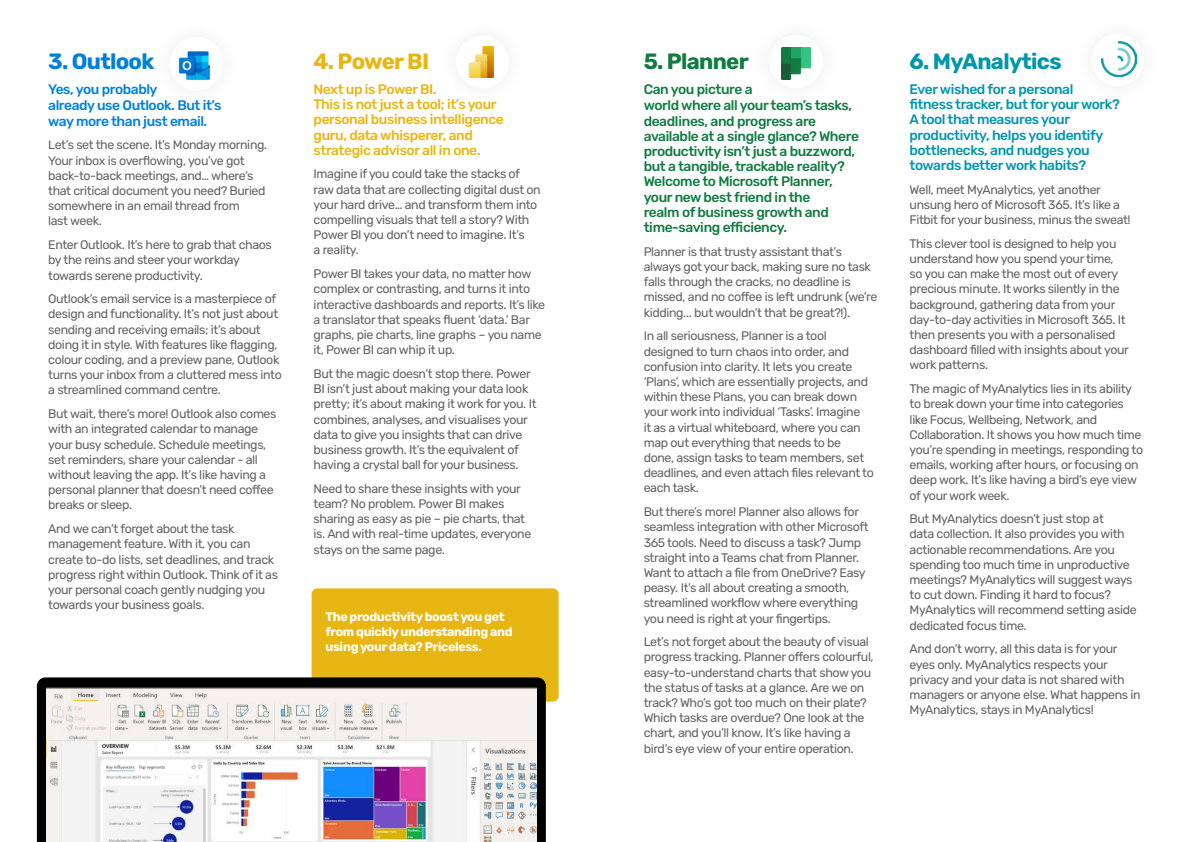
<style>
.page{position:relative;width:1191px;height:842px;background:#fff}
.page>*{position:absolute;margin:0;border:0;box-sizing:border-box;transform-origin:0 0}
.t1{font:700 22.1px "Rubik";letter-spacing:-.03em;color:#0097ab}
.t2{font:700 22.1px "Rubik";letter-spacing:-.035em;color:#e8b613}
.t3{font:700 22.1px "Rubik";letter-spacing:-.03em;color:#0080db}
.t4{font:700 22.1px "Rubik";letter-spacing:-.03em;color:#107c41}
.t5{font:500 13.8px/15.2px "Rubik";letter-spacing:-.03em;color:#107c41}
.t6{font:500 13.8px/15.2px "Rubik";letter-spacing:-.03em;color:#0097ab}
.t7{font:500 13.8px/15.2px "Rubik";letter-spacing:-.03em;color:#e8b613}
.t8{font:500 13.8px/16.6px "Rubik";letter-spacing:-.03em;color:#0080db}
.t9{font:12.4px/15.2px "Rubik";letter-spacing:-.03em;color:#646363}
.t10{font:700 12.4px/15.2px "Rubik";letter-spacing:-.03em;color:#fff}
</style>
<div class="page">
<div style="left:311px;top:588px;width:247px;height:114px;background:#e8b613;border-radius:6px"></div>
<svg style="left:37px;top:677px;width:509px;height:165px;background:#0c0c09"></svg>
<img style="left:781px;top:47px;width:29px;height:32px">
<img style="left:178px;top:51px;width:33px;height:28px">
<img style="left:468px;top:46px;width:27px;height:32px">
<img style="left:1101px;top:42px;width:35px;height:35px">
<img style="left:46px;top:687px;width:490px;height:155px">
<h1 class="t3" style="left:48px;top:49px;width:108px">3. Outlook</h1>
<p class="t8" style="left:48px;top:81px;width:175px">Yes, you probably<br>already use Outlook. But it’s</p>
<p class="t8" style="left:48px;top:113px;width:161px">way more than just email.</p>
<p class="t9" style="left:48px;top:138px;width:221px">Let’s set the scene. It’s Monday morning.<br>Your inbox is overflowing, you’ve got back-to-back meetings, and… where’s that critical document you need? Buried somewhere in an email thread from<br>last week.</p>
<p class="t9" style="left:48px;top:238px;width:225px">Enter Outlook. It’s here to grab that chaos by the reins and steer your workday towards serene productivity.</p>
<p class="t9" style="left:48px;top:292px;width:235px">Outlook’s email service is a masterpiece of design and functionality. It’s not just about sending and receiving emails; it’s about doing it in style. With features like flagging, colour coding, and a preview pane, Outlook turns your inbox from a cluttered mess into a streamlined command centre.</p>
<p class="t9" style="left:48px;top:407px;width:230px">But wait, there’s more! Outlook also comes with an integrated calendar to manage your busy schedule. Schedule meetings, set reminders, share your calendar - all without leaving the app. It’s like having a personal planner that doesn’t need coffee breaks or sleep.</p>
<p class="t9" style="left:48px;top:521px;width:231px">And we can’t forget about the task management feature. With it, you can create to-do lists, set deadlines, and track progress right within Outlook. Think of it as your personal coach gently nudging you towards your business goals.</p>
<h1 class="t2" style="left:314px;top:49px;width:117px">4. Power BI</h1>
<p class="t7" style="left:314px;top:82px;width:192px">Next up is Power BI.<br>This is not just a tool; it’s your personal business intelligence guru, data whisperer, and strategic advisor all in one.</p>
<p class="t9" style="left:314px;top:167px;width:229px">Imagine if you could take the stacks of raw data that are collecting digital dust on your hard drive… and transform them into compelling visuals that tell a story? With Power BI you don’t need to imagine. It’s<br>a reality.</p>
<p class="t9" style="left:314px;top:267px;width:233px">Power BI takes your data, no matter how complex or contrasting, and turns it into interactive dashboards and reports. It’s like a translator that speaks fluent ‘data.’ Bar graphs, pie charts, line graphs – you name it, Power BI can whip it up.</p>
<p class="t9" style="left:314px;top:366px;width:224px">But the magic doesn’t stop there. Power BI isn’t just about making your data look pretty; it’s about making it work for you. It combines, analyses, and visualises your data to give you insights that can drive business growth. It’s the equivalent of having a crystal ball for your business.</p>
<p class="t9" style="left:314px;top:481px;width:219px">Need to share these insights with your team? No problem. Power BI makes sharing as easy as pie – pie charts, that is. And with real-time updates, everyone stays on the same page.</p>
<p class="t10" style="left:325px;top:609px;width:189px">The productivity boost you get from quickly understanding and using your data? Priceless.</p>
<h1 class="t4" style="left:643px;top:49px;width:107px">5. Planner</h1>
<p class="t5" style="left:643px;top:81px;width:210px;line-height:16.6px">Can you picture a<br>world where all your team’s tasks,</p>
<p class="t5" style="left:643px;top:114px;width:217px">deadlines, and progress are available at a single glance? Where productivity isn’t just a buzzword, but a tangible, trackable reality?<br>Welcome to Microsoft Planner, your new best friend in the<br>realm of business growth and time-saving efficiency.</p>
<p class="t9" style="left:643px;top:244px;width:235px">Planner is that trusty assistant that’s always got your back, making sure no task falls through the cracks, no deadline is missed, and no coffee is left undrunk (we’re kidding... but wouldn’t that be great?!).</p>
<p class="t9" style="left:643px;top:329px;width:232px">In all seriousness, Planner is a tool designed to turn chaos into order, and confusion into clarity. It lets you create ‘Plans’, which are essentially projects, and within these Plans, you can break down your work into individual ‘Tasks’. Imagine<br>it as a virtual whiteboard, where you can map out everything that needs to be done, assign tasks to team members, set deadlines, and even attach files relevant to each task.</p>
<p class="t9" style="left:643px;top:504px;width:226px">But there’s more! Planner also allows for seamless integration with other Microsoft 365 tools. Need to discuss a task? Jump straight into a Teams chat from Planner.<br>Want to attach a file from OneDrive? Easy peasy. It’s all about creating a smooth, streamlined workflow where everything you need is right at your fingertips.</p>
<p class="t9" style="left:643px;top:635px;width:231px">Let’s not forget about the beauty of visual progress tracking. Planner offers colourful, easy-to-understand charts that show you the status of tasks at a glance. Are we on track? Who’s got too much on their plate?<br>Which tasks are overdue? One look at the chart, and you’ll know. It’s like having a bird’s eye view of your entire operation.</p>
<h1 class="t1" style="left:909px;top:49px;width:153px">6. MyAnalytics</h1>
<p class="t6" style="left:909px;top:82px;width:212px">Ever wished for a personal fitness tracker, but for your work?<br>A tool that measures your productivity, helps you identify bottlenecks, and nudges you towards better work habits?</p>
<p class="t9" style="left:909px;top:182px;width:223px">Well, meet MyAnalytics, yet another unsung hero of Microsoft 365. It’s like a<br>Fitbit for your business, minus the sweat!</p>
<p class="t9" style="left:909px;top:236px;width:221px">This clever tool is designed to help you understand how you spend your time, so you can make the most out of every precious minute. It works silently in the background, gathering data from your day-to-day activities in Microsoft 365. It then presents you with a personalised dashboard filled with insights about your work patterns.</p>
<p class="t9" style="left:909px;top:381px;width:235px">The magic of MyAnalytics lies in its ability to break down your time into categories like Focus, Wellbeing, Network, and Collaboration. It shows you how much time you’re spending in meetings, responding to emails, working after hours, or focusing on deep work. It’s like having a bird’s eye view of your work week.</p>
<p class="t9" style="left:909px;top:512px;width:228px">But MyAnalytics doesn’t just stop at<br>data collection. It also provides you with actionable recommendations. Are you spending too much time in unproductive meetings? MyAnalytics will suggest ways to cut down. Finding it hard to focus?<br>MyAnalytics will recommend setting aside dedicated focus time.</p>
<p class="t9" style="left:909px;top:642px;width:233px">And don’t worry, all this data is for your eyes only. MyAnalytics respects your privacy and your data is not shared with managers or anyone else. What happens in MyAnalytics, stays in MyAnalytics!</p>
</div>
